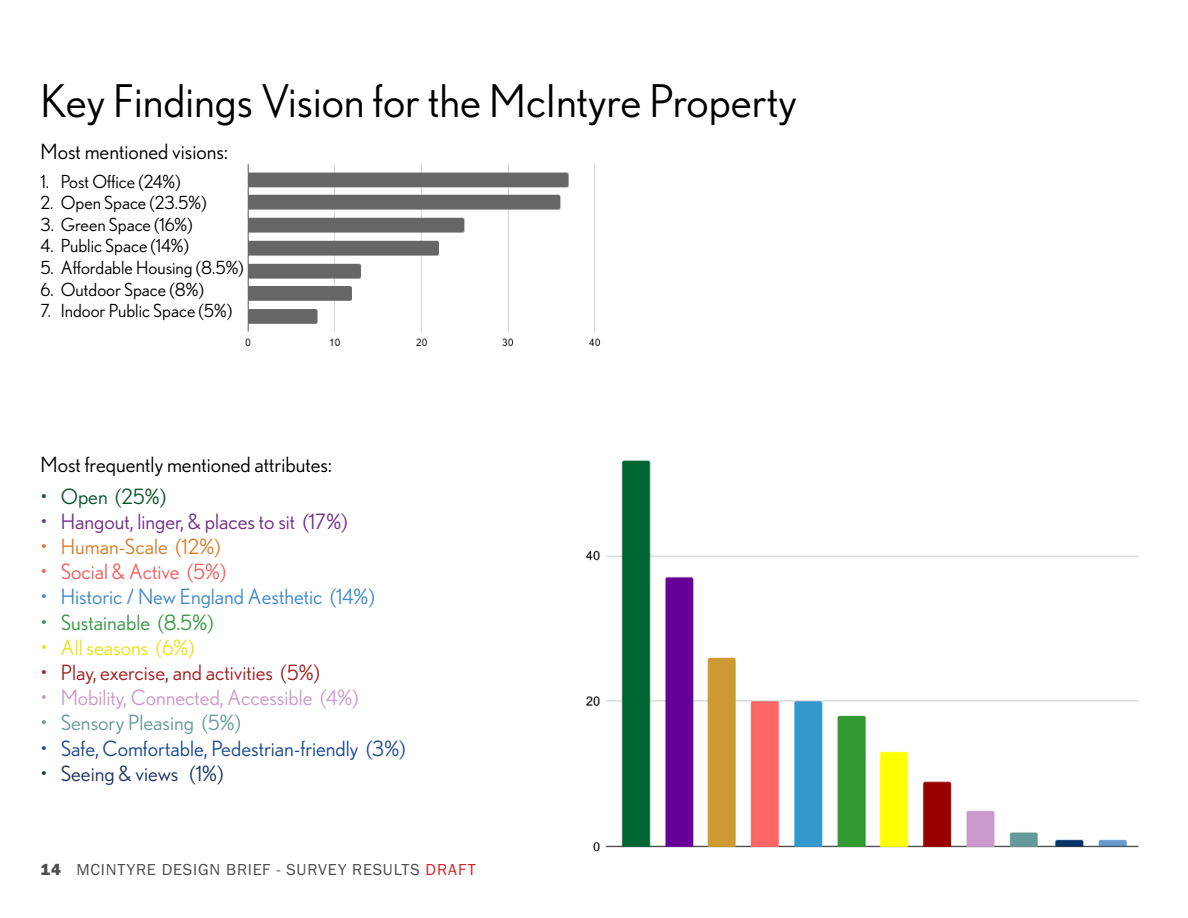
<style>
.page{position:relative;width:1188px;height:918px;background:#fff}
.page>*{position:absolute;margin:0;border:0;box-sizing:border-box;transform-origin:0 0}
.t1{font:45px "Nobel";color:#000}
.t2{font:21px "Nobel";color:#000}
.t3{font:21px "Nobel";color:#1b4a8e}
.t4{font:21px "Nobel";color:#3e89c9}
.t5{font:21px "Nobel";color:#cb9ac6}
.t6{font:21px "Nobel";color:#702d8b}
.t7{font:21px "Nobel";color:#a41f23}
.t8{font:21px "Nobel";color:#679b9a}
.t9{font:21px "Nobel";color:#f15e5b}
.t10{font:21px "Nobel";color:#349846}
.t11{font:21px "Nobel";color:#da7d2c}
.t12{font:21px "Nobel";color:#1d3462}
.t13{font:21px "Nobel";color:#e7e51a}
.t14{font:21px "Nobel";color:#0b552b}
.t15{font:18px "Nobel";color:#000}
.t16{font:16.5px "Franklin Gothic URW Boo";letter-spacing:.05em;color:#4d4d4f}
.s1{font-family:"Franklin Gothic URW Hea"}
.s2{color:#d2232a}
</style>
<div class="page">
<img style="left:585px;top:460px;width:554px;height:390px">
<img style="left:245px;top:163px;width:356px;height:183px">
<h1 class="t1" style="left:40px;top:75px;width:758px">Key Findings Vision for the McIntyre Property</h1>
<p class="t2" style="left:40px;top:140px;width:189px">Most mentioned visions:</p>
<p class="t15" style="left:40px;top:171px;width:142px">1. Post Office (24%)</p>
<p class="t15" style="left:40px;top:193px;width:168px">2. Open Space (23.5%)</p>
<p class="t15" style="left:40px;top:214px;width:154px">3. Green Space (16%)</p>
<p class="t15" style="left:40px;top:236px;width:150px">4. Public Space (14%)</p>
<p class="t15" style="left:40px;top:257px;width:205px">5. Affordable Housing (8.5%)</p>
<p class="t15" style="left:40px;top:279px;width:165px">6. Outdoor Space (8%)</p>
<p class="t15" style="left:40px;top:301px;width:193px">7. Indoor Public Space (5%)</p>
<p class="t2" style="left:40px;top:452px;width:293px">Most frequently mentioned attributes:</p>
<p class="t14" style="left:40px;top:484px;width:127px">• Open (25%)</p>
<p class="t6" style="left:40px;top:509px;width:309px">• Hangout, linger, &amp; places to sit (17%)</p>
<p class="t11" style="left:40px;top:535px;width:182px">• Human-Scale (12%)</p>
<p class="t9" style="left:40px;top:560px;width:187px">• Social &amp; Active (5%)</p>
<p class="t4" style="left:40px;top:585px;width:336px">• Historic / New England Aesthetic (14%)</p>
<p class="t10" style="left:40px;top:610px;width:175px">• Sustainable (8.5%)</p>
<p class="t13" style="left:40px;top:635px;width:156px">• All seasons (6%)</p>
<p class="t7" style="left:40px;top:661px;width:281px">• Play, exercise, and activities (5%)</p>
<p class="t5" style="left:40px;top:686px;width:320px">• Mobility, Connected, Accessible (4%)</p>
<p class="t8" style="left:40px;top:711px;width:202px">• Sensory Pleasing (5%)</p>
<p class="t3" style="left:40px;top:736px;width:367px">• Safe, Comfortable, Pedestrian-friendly (3%)</p>
<p class="t12" style="left:40px;top:761px;width:184px">• Seeing &amp; views (1%)</p>
<p class="t16" style="left:40px;top:859px;width:437px"><span class="s1">14</span> MCINTYRE DESIGN BRIEF - SURVEY RESULTS <span class="s2">DRAFT</span></p>
</div>
